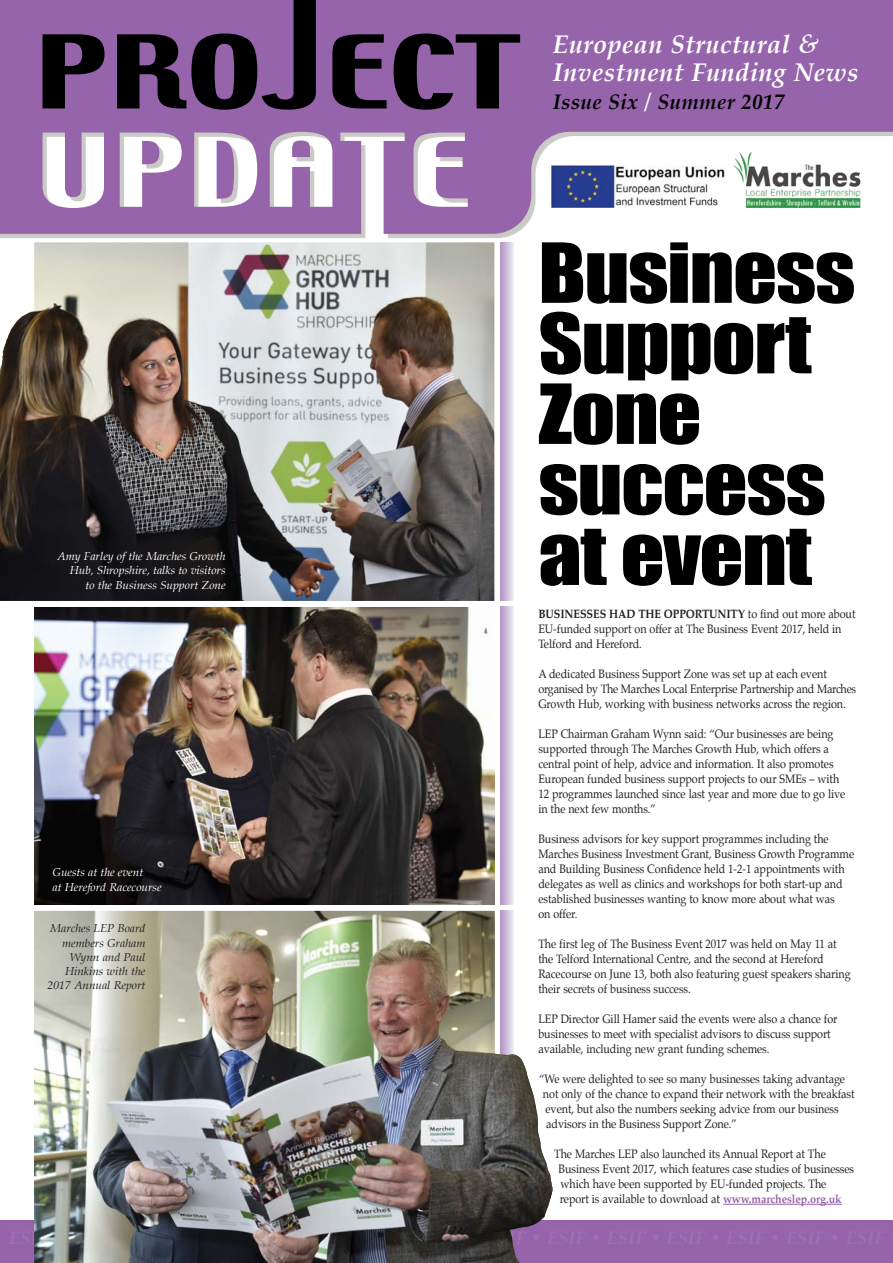
<style>
.page{position:relative;width:893px;height:1263px;background:#fff}
.page>*{position:absolute;margin:0;border:0;box-sizing:border-box;transform-origin:0 0}
.t1{font:76.5px/70.5px "Impact";letter-spacing:-.015em;color:#000001;scale:1.12 1}
.t2{font:italic 700 25.5px/28px "Palatino";letter-spacing:.015em;color:#fff}
.t3{font:italic 700 21px "Palatino";letter-spacing:.015em;color:#000001}
.t4{font:12px/15px "Palatino";letter-spacing:-.005em;color:#231f20;scale:.9 1}
.t5{font:italic 11.25px/14.2px "Palatino";letter-spacing:-.005em;color:#fff;text-align:right;scale:1.05 1}
.t6{font:italic 11.25px/14.2px "Palatino";letter-spacing:-.005em;color:#231f20;text-align:right;scale:1.05 1}
.s1{color:#fff}
.s2{font-weight:700}
.s3{font-weight:700;color:#9664aa}
</style>
<div class="page">
<svg style="left:723px;top:1204px;width:25px;height:1px"></svg>
<hr style="left:748px;top:1204px;width:93px;height:1px;background:#9664aa">
<div style="left:0;top:1220px;width:892px;height:43px;background:#9664aa"></div>
<svg style="left:0;top:0;width:892px;height:234px;fill:#9664aa"></svg>
<svg style="left:43px;top:0;width:477px;height:110px;background:#5f3f6c"></svg>
<img style="left:0;top:242px;width:494px;height:359px">
<img style="left:34px;top:607px;width:460px;height:298px">
<img style="left:34px;top:1214px;width:512px;height:49px">
<img style="left:34px;top:911px;width:519px;height:303px">
<svg style="left:500px;top:242px;width:13px;height:359px;background:#cebbdb"></svg>
<svg style="left:500px;top:607px;width:13px;height:298px;background:#cebbdb"></svg>
<p class="t5" style="left:57px;top:550px;width:162px">Amy Farley of the Marches Growth<br>Hub, Shropshire, talks to visitors<br>to the Business Support Zone</p>
<p class="t5" style="left:53px;top:866px;width:105px;text-align:left">Guests at the event<br>at Hereford Racecourse</p>
<p class="t6" style="left:47px;top:922px;width:95px">Marches LEP Board members Graham<br>Wynn and Paul<br>Hinkins with the<br>2017 Annual Report</p>
<h2 class="t2" style="left:552px;top:32px;width:307px">European Structural &amp;<br>Investment Funding News</h2>
<h3 class="t3" style="left:552px;top:91px;width:233px">Issue Six <span class="s1">/</span> Summer 2017</h3>
<h1 class="t1" style="left:538px;top:237px;width:284px">Business<br>Support<br>Zone success at event</h1>
<p class="t4" style="left:538px;top:607px;width:354px"><span class="s2">BUSINESSES HAD THE OPPORTUNITY</span> to find out more about<br>EU-funded support on offer at The Business Event 2017, held in<br>Telford and Hereford.</p>
<p class="t4" style="left:538px;top:667px;width:354px">A dedicated Business Support Zone was set up at each event organised by The Marches Local Enterprise Partnership and Marches<br>Growth Hub, working with business networks across the region.</p>
<p class="t4" style="left:538px;top:727px;width:342px">LEP Chairman Graham Wynn said: “Our businesses are being supported through The Marches Growth Hub, which offers a central point of help, advice and information. It also promotes European funded business support projects to our SMEs – with 12 programmes launched since last year and more due to go live in the next few months.”</p>
<p class="t4" style="left:538px;top:832px;width:352px">Business advisors for key support programmes including the Marches Business Investment Grant, Business Growth Programme and Building Business Confidence held 1-2-1 appointments with delegates as well as clinics and workshops for both start-up and established businesses wanting to know more about what was<br>on offer.</p>
<p class="t4" style="left:538px;top:937px;width:348px">The first leg of The Business Event 2017 was held on May 11 at the Telford International Centre, and the second at Hereford Racecourse on June 13, both also featuring guest speakers sharing their secrets of business success.</p>
<p class="t4" style="left:538px;top:1012px;width:334px">LEP Director Gill Hamer said the events were also a chance for businesses to meet with specialist advisors to discuss support available, including new grant funding schemes.</p>
<p class="t4" style="left:543px;top:1072px;width:348px;text-indent:-4px">“We were delighted to see so many businesses taking advantage not only of the chance to expand their network with the breakfast event, but also the numbers seeking advice from our business advisors in the Business Support Zone.”</p>
<p class="t4" style="left:558px;top:1147px;width:330px;text-indent:-4px">The Marches LEP also launched its Annual Report at The Business Event 2017, which features case studies of businesses which have been supported by EU-funded projects. The report is available to download at <span class="s3">www.marcheslep.org.uk</span></p>
</div>
